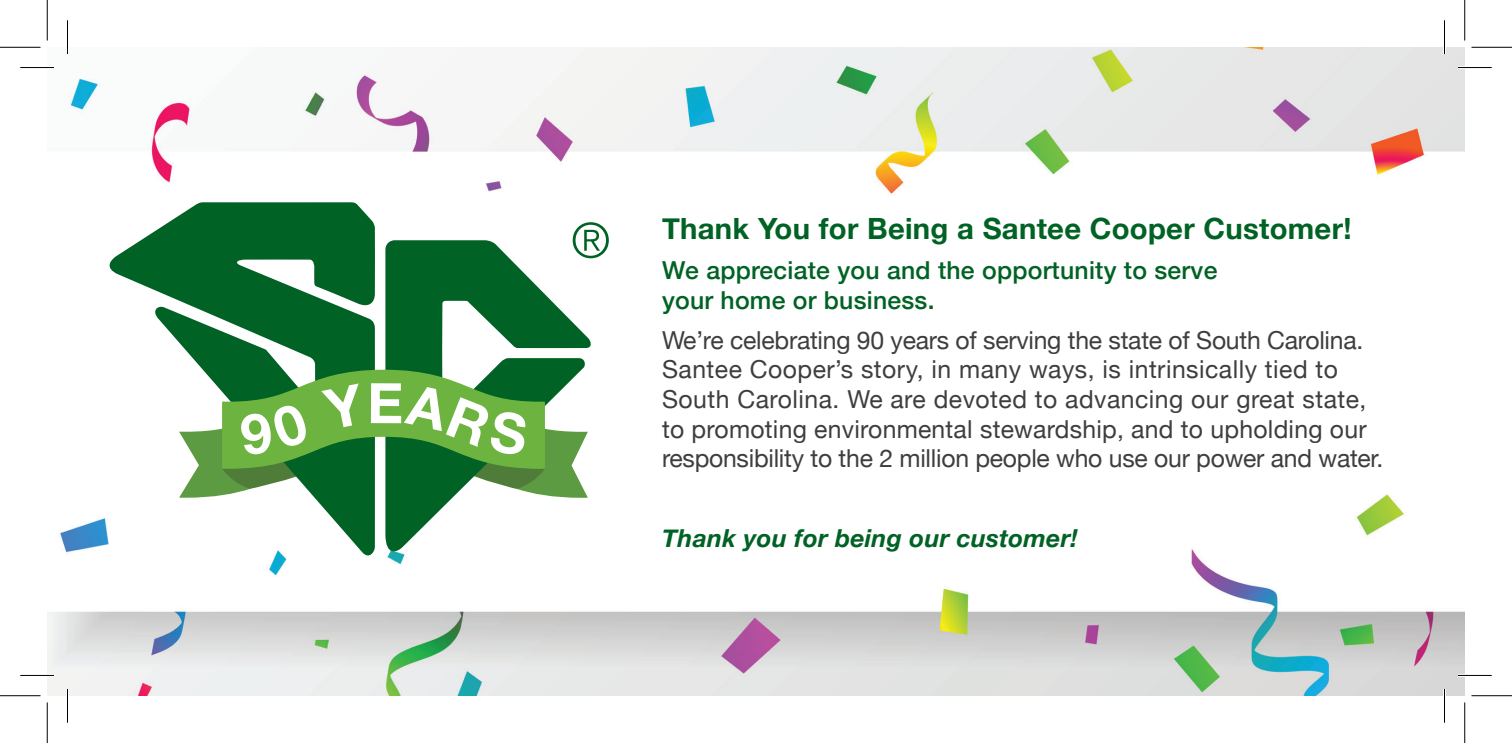
<style>
.page{position:relative;width:1512px;height:743px;background:#fff}
.page>*{position:absolute;margin:0;border:0;box-sizing:border-box;transform-origin:0 0}
.t1{font:700 29.25px "Helvetica Neue";letter-spacing:.01em;color:#006224}
.t2{font:24.75px/29.7px "Helvetica Neue";letter-spacing:.01em;color:#3e3e3f}
.t3{font:500 24.75px/29.7px "Helvetica Neue";letter-spacing:.01em;color:#006224}
.t4{font:italic 700 24.75px "Helvetica Neue";letter-spacing:.01em;color:#006224}
</style>
<div class="page">
<img style="left:47px;top:47px;width:1418px;height:648px">
<svg style="left:103px;top:202px;width:272px;height:358px"></svg>
<svg style="left:385px;top:240px;width:208px;height:317px"></svg>
<svg style="left:573px;top:222px;width:36px;height:36px"></svg>
<svg style="left:179px;top:369px;width:409px;height:128px"></svg>
<hr style="left:20px;top:66px;width:34px;height:3px;background:#fff">
<hr style="left:1458px;top:66px;width:34px;height:3px;background:#fff">
<hr style="left:20px;top:674px;width:34px;height:2px;background:#fff">
<hr style="left:1458px;top:674px;width:34px;height:2px;background:#fff">
<hr style="left:66px;top:20px;width:3px;height:34px;background:#fff">
<hr style="left:66px;top:688px;width:3px;height:34px;background:#fff">
<hr style="left:1443px;top:20px;width:3px;height:34px;background:#fff">
<hr style="left:1443px;top:688px;width:3px;height:34px;background:#fff">
<hr style="left:20px;top:67px;width:34px;height:1px;background:#000">
<hr style="left:1458px;top:67px;width:34px;height:1px;background:#000">
<hr style="left:20px;top:675px;width:34px;height:1px;background:#000">
<hr style="left:1458px;top:675px;width:34px;height:1px;background:#000">
<hr style="left:67px;top:20px;width:1px;height:34px;background:#000">
<hr style="left:67px;top:688px;width:1px;height:34px;background:#000">
<hr style="left:1444px;top:20px;width:1px;height:34px;background:#000">
<hr style="left:1444px;top:688px;width:1px;height:34px;background:#000">
<hr style="left:0;top:47px;width:40px;height:1px;background:#000">
<hr style="left:1472px;top:47px;width:40px;height:1px;background:#000">
<hr style="left:0;top:695px;width:40px;height:1px;background:#000">
<hr style="left:1472px;top:695px;width:40px;height:1px;background:#000">
<hr style="left:47px;top:0;width:1px;height:40px;background:#000">
<hr style="left:47px;top:702px;width:1px;height:40px;background:#000">
<hr style="left:1464px;top:0;width:1px;height:40px;background:#000">
<hr style="left:1464px;top:702px;width:1px;height:40px;background:#000">
<p class="t1" style="left:662px;top:206px;width:691px">Thank You for Being a Santee Cooper Customer!</p>
<p class="t3" style="left:662px;top:253px;width:557px">We appreciate you and the opportunity to serve your home or business.</p>
<p class="t2" style="left:662px;top:326px;width:723px">We’re celebrating 90 years of serving the state of South Carolina.<br>Santee Cooper’s story, in many ways, is intrinsically tied to South Carolina. We are devoted to advancing our great state, to promoting environmental stewardship, and to upholding our responsibility to the 2 million people who use our power and water.</p>
<p class="t4" style="left:662px;top:519px;width:417px">Thank you for being our customer!</p>
</div>
